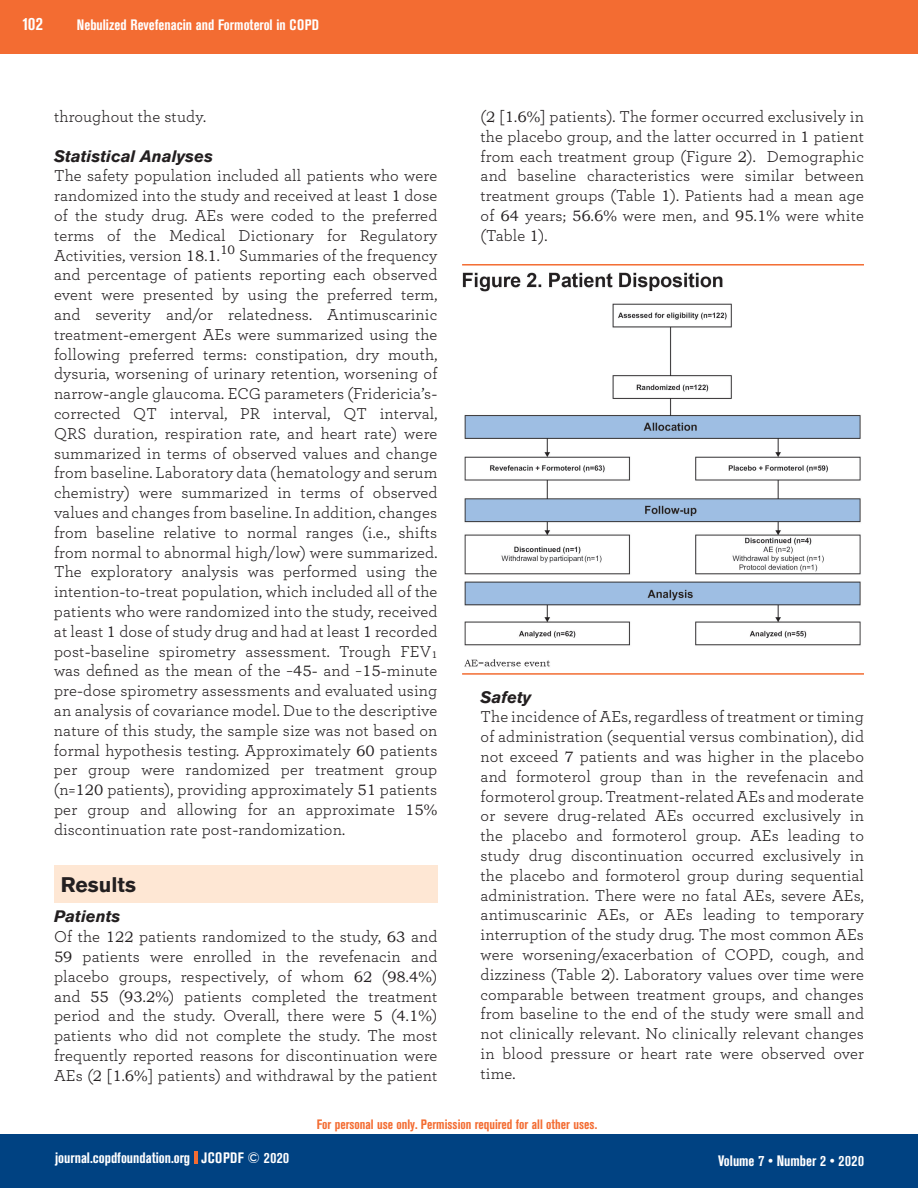
<style>
.page{position:relative;width:918px;height:1188px;background:#fff}
.page>*{position:absolute;margin:0;border:0;box-sizing:border-box;transform-origin:0 0}
.t1{font:700 21px "Akzidenz Grotesk BE";color:#231f20}
.t2{font:700 condensed 18px "Akzidenz Grotesk BE";color:#fff}
.t3{font:16.5px/19.8px "Breathe";letter-spacing:.01em;color:#231f20;text-align:justify}
.t4{font:italic 700 16.5px "Akzidenz Grotesk BQ";color:#231f20}
.t5{font:700 condensed 15px "Akzidenz Grotesk BE";color:#fff}
.t6{font:700 condensed 13.5px "Akzidenz Grotesk BE";color:#f36c32}
.s1{font-family:"Bookman Old Style";font-size:15px}
.s2{font-family:"Bookman Old Style";font-size:9.6px}
</style>
<div class="page">
<div style="left:0;top:1134px;width:918px;height:54px;background:#004282"></div>
<div style="left:0;top:0;width:918px;height:54px;background:#f36c32"></div>
<svg style="left:194px;top:1152px;width:3px;height:12px"></svg>
<div style="left:54px;top:866px;width:383px;height:37px;background:#fee7d4"></div>
<img style="left:462px;top:272px;width:399px;height:395px">
<hr style="left:462px;top:264px;width:402px;height:2px;background:#f36c32">
<hr style="left:462px;top:673px;width:402px;height:2px;background:#f36c32">
<p class="t2" style="left:22px;top:13px;width:22px">102</p>
<p class="t5" style="left:77px;top:16px;width:244px">Nebulized Revefenacin and Formoterol in COPD</p>
<p class="t3" style="left:54px;top:106px;width:154px">throughout the study.</p>
<p class="t4" style="left:54px;top:146px;width:161px">Statistical Analyses</p>
<p class="t3" style="left:54px;top:165px;width:385px">The safety population included all patients who were randomized into the study and received at least <span class="s1">1</span> dose of the study drug. AEs were coded to the preferred terms of the Medical Dictionary for Regulatory Activities, version <span class="s1">18</span>.<span class="s1">1</span>.<sup>10</sup> Summaries of the frequency and percentage of patients reporting each observed event were presented by using the preferred term, and severity and/or relatedness. Antimuscarinic treatment<span class="s1">-</span>emergent AEs were summarized using the following preferred terms: constipation, dry mouth, dysuria, worsening of urinary retention, worsening of narrow<span class="s1">-</span>angle glaucoma. ECG parameters (Fridericia’s&shy;corrected QT interval, PR interval, QT interval, QRS duration, respiration rate, and heart rate) were summarized in terms of observed values and change from baseline. Laboratory data (hematology and serum chemistry) were summarized in terms of observed values and changes from baseline. In addition, changes from baseline relative to normal ranges (i.e., shifts from normal to abnormal high/low) were summarized.<br>The exploratory analysis was performed using the intention<span class="s1">-</span>to<span class="s1">-</span>treat population, which included all of the patients who were randomized into the study, received at least <span class="s1">1</span> dose of study drug and had at least <span class="s1">1</span> recorded post<span class="s1">-</span>baseline spirometry assessment. Trough FEV<span class="s2">1 </span>was defined as the mean of the −<span class="s1">45-</span> and −<span class="s1">15-</span>minute pre<span class="s1">-</span>dose spirometry assessments and evaluated using an analysis of covariance model. Due to the descriptive nature of this study, the sample size was not based on formal hypothesis testing. Approximately <span class="s1">60</span> patients per group were randomized per treatment group (n=<span class="s1">120</span> patients), providing approximately <span class="s1">51</span> patients per group and allowing for an approximate <span class="s1">15% </span>discontinuation rate post<span class="s1">-</span>randomization.</p>
<p class="t1" style="left:61px;top:873px;width:77px">Results</p>
<p class="t4" style="left:54px;top:907px;width:68px">Patients</p>
<p class="t3" style="left:54px;top:926px;width:385px">Of the <span class="s1">122</span> patients randomized to the study, <span class="s1">63</span> and <span class="s1">59</span> patients were enrolled in the revefenacin and placebo groups, respectively, of whom <span class="s1">62</span> (<span class="s1">98</span>.<span class="s1">4%</span>) and <span class="s1">55</span> (<span class="s1">93</span>.<span class="s1">2%</span>) patients completed the treatment period and the study. Overall, there were <span class="s1">5</span> (<span class="s1">4</span>.<span class="s1">1%</span>) patients who did not complete the study. The most frequently reported reasons for discontinuation were AEs (<span class="s1">2</span> [<span class="s1">1</span>.<span class="s1">6%</span>] patients) and withdrawal by the patient</p>
<p class="t3" style="left:481px;top:106px;width:385px">(<span class="s1">2</span> [<span class="s1">1</span>.<span class="s1">6%</span>] patients). The former occurred exclusively in the placebo group, and the latter occurred in <span class="s1">1</span> patient from each treatment group (Figure <span class="s1">2</span>). Demographic and baseline characteristics were similar between treatment groups (Table <span class="s1">1</span>). Patients had a mean age of <span class="s1">64</span> years; <span class="s1">56</span>.<span class="s1">6%</span> were men, and <span class="s1">95</span>.<span class="s1">1%</span> were white (Table <span class="s1">1</span>).</p>
<p class="t4" style="left:481px;top:687px;width:52px">Safety</p>
<p class="t3" style="left:481px;top:706px;width:385px">The incidence of AEs, regardless of treatment or timing of administration (sequential versus combination), did not exceed <span class="s1">7</span> patients and was higher in the placebo and formoterol group than in the revefenacin and formoterol group. Treatment<span class="s1">-</span>related AEs and moderate or severe drug<span class="s1">-</span>related AEs occurred exclusively in the placebo and formoterol group. AEs leading to study drug discontinuation occurred exclusively in the placebo and formoterol group during sequential administration. There were no fatal AEs, severe AEs, antimuscarinic AEs, or AEs leading to temporary interruption of the study drug. The most common AEs were worsening/exacerbation of COPD, cough, and dizziness (Table <span class="s1">2</span>). Laboratory values over time were comparable between treatment groups, and changes from baseline to the end of the study were small and not clinically relevant. No clinically relevant changes in blood pressure or heart rate were observed over time.</p>
<p class="t6" style="left:317px;top:1117px;width:282px">For personal use only. Permission required for all other uses.</p>
<p class="t5" style="left:55px;top:1149px;width:236px">journal.copdfoundation.org JCOPDF © 2020</p>
<p class="t5" style="left:718px;top:1152px;width:147px">Volume 7 • Number 2 • 2020</p>
</div>
